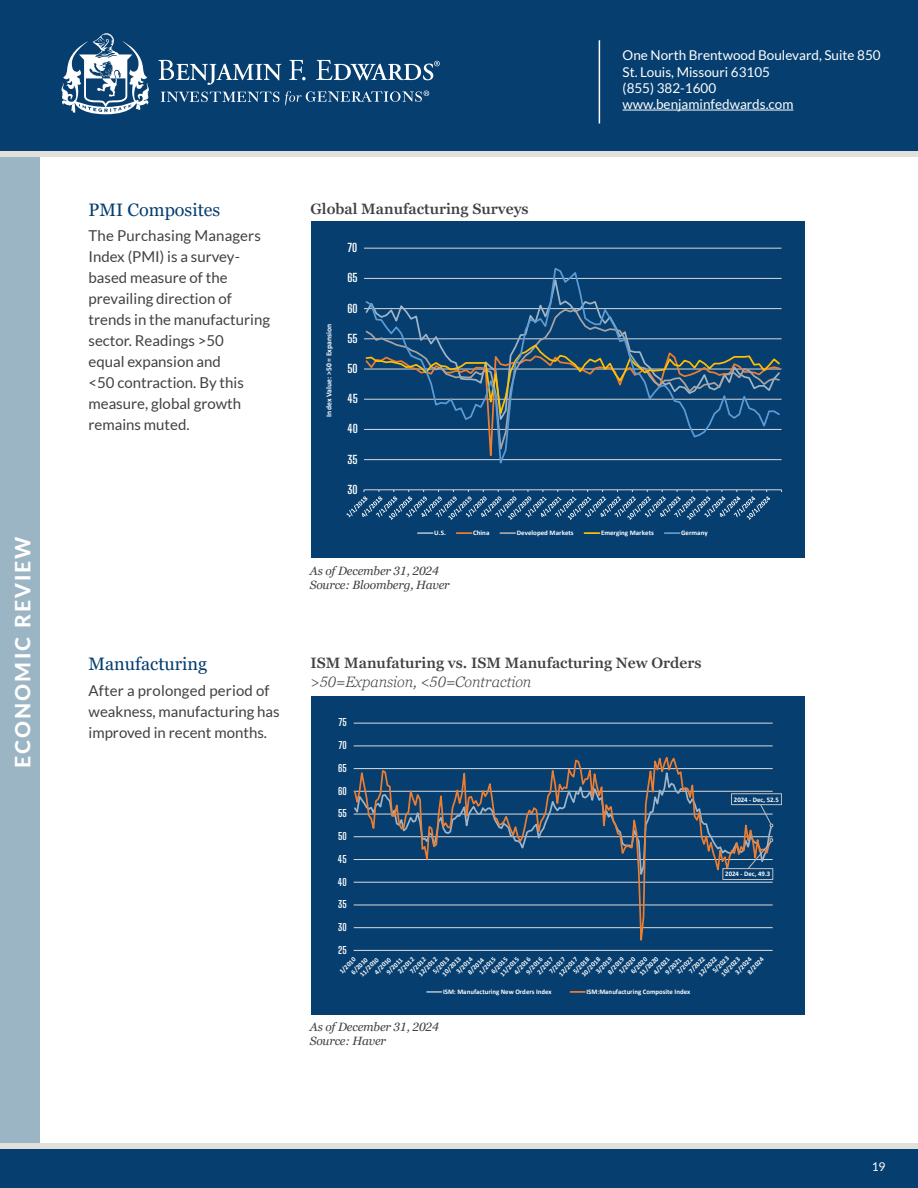
<style>
.page{position:relative;width:918px;height:1188px;background:#fff}
.page>*{position:absolute;margin:0;border:0;box-sizing:border-box;transform-origin:0 0}
.t1{font:800 21px "Lato";letter-spacing:.1em;color:#fff}
.t2{font:18px "Georgia Pro";color:#063e6f}
.t3{font:15px/21px "Lato";color:#414042}
.t4{font:600 15px "Georgia Pro";color:#414042}
.t5{font:italic 300 15px "Georgia Pro";color:#414042}
.t6{font:13.5px/16.2px "Lato";color:#fff}
.t7{font:italic 12px/13.5px "Georgia Pro";letter-spacing:-.015em;color:#414042}
.t8{font:12px "Lato";color:#fff}
.t9{font:700 11.55px "Big Shoulders Display";color:#fff}
.t10{font:700 10.05px "Big Shoulders Display";color:#fff}
.t11{font:700 7.8px "Calibri";color:#fff}
.t12{font:700 6.9px/8.7px "Calibri";color:#fff}
</style>
<div class="page">
<div style="left:311px;top:221px;width:494px;height:337px;background:#063e6f"></div>
<hr style="left:364px;top:459px;width:418px;height:1px;background:#d9d9d9">
<hr style="left:364px;top:429px;width:418px;height:1px;background:#d9d9d9">
<hr style="left:364px;top:248px;width:418px;height:1px;background:#d9d9d9">
<hr style="left:364px;top:490px;width:418px;height:1px;background:#d9d9d9">
<svg style="left:364px;top:268px;width:417px;height:196px"></svg>
<svg style="left:347px;top:490px;width:423px;height:30px"></svg>
<svg style="left:418px;top:532px;width:15px;height:2px"></svg>
<svg style="left:457px;top:532px;width:15px;height:2px"></svg>
<svg style="left:500px;top:532px;width:15px;height:2px"></svg>
<svg style="left:585px;top:532px;width:14px;height:2px"></svg>
<svg style="left:665px;top:532px;width:15px;height:2px"></svg>
<div style="left:311px;top:696px;width:494px;height:318px;background:#063e6f"></div>
<hr style="left:354px;top:746px;width:419px;height:1px;background:#d9d9d9">
<hr style="left:354px;top:723px;width:419px;height:1px;background:#d9d9d9">
<svg style="left:354px;top:756px;width:419px;height:195px"></svg>
<svg style="left:427px;top:991px;width:15px;height:2px"></svg>
<svg style="left:570px;top:991px;width:15px;height:2px"></svg>
<svg style="left:731px;top:793px;width:51px;height:35px"></svg>
<svg style="left:722px;top:838px;width:51px;height:42px"></svg>
<div style="left:0;top:155px;width:40px;height:995px;background:#9bb5c4"></div>
<div style="left:0;top:0;width:918px;height:151px;background:#063e6f"></div>
<hr style="left:623px;top:110px;width:170px;height:1px;background:#fff">
<hr style="left:599px;top:40px;width:1px;height:83px;background:#fff">
<div style="left:0;top:1148px;width:918px;height:40px;background:#063e6f"></div>
<div style="left:0;top:1144px;width:918px;height:5px;background:#e1e0db"></div>
<div style="left:0;top:151px;width:918px;height:5px;background:#e1e0db"></div>
<svg style="left:62px;top:33px;width:87px;height:81px"></svg>
<svg style="left:161px;top:92px;width:118px;height:10px"></svg>
<svg style="left:158px;top:60px;width:123px;height:25px"></svg>
<svg style="left:289px;top:60px;width:17px;height:20px"></svg>
<svg style="left:316px;top:60px;width:124px;height:20px"></svg>
<svg style="left:285px;top:91px;width:144px;height:15px"></svg>
<h1 class="t1" style="left:7px;top:768px;width:233px;rotate:-90deg">ECONOMIC REVIEW</h1>
<h3 class="t6" style="left:623px;top:47px;width:260px">One North Brentwood Boulevard, Suite 850<br>St. Louis, Missouri 63105<br>(855) 382-1600 www.benjaminfedwards.com</h3>
<h2 class="t2" style="left:89px;top:199px;width:133px">PMI Composites</h2>
<h3 class="t3" style="left:89px;top:225px;width:183px">The Purchasing Managers<br>Index (PMI) is a survey&shy;based measure of the prevailing direction of trends in the manufacturing sector. Readings &gt;50<br>equal expansion and<br>&lt;50 contraction. By this measure, global growth remains muted.</h3>
<h2 class="t2" style="left:89px;top:654px;width:120px">Manufacturing</h2>
<h3 class="t3" style="left:89px;top:680px;width:193px">After a prolonged period of weakness, manufacturing has improved in recent months.</h3>
<h3 class="t4" style="left:310px;top:200px;width:220px">Global Manufacturing Surveys</h3>
<h3 class="t9" style="left:347px;top:240px;width:11px">70</h3>
<h3 class="t9" style="left:347px;top:270px;width:12px">65</h3>
<p class="t11" style="left:323px;top:417px;width:94px;rotate:-90deg">Index Value: &gt;50 = Expansion</p>
<h3 class="t9" style="left:347px;top:300px;width:12px">60</h3>
<h3 class="t9" style="left:347px;top:330px;width:12px">55</h3>
<h3 class="t9" style="left:347px;top:361px;width:12px">50</h3>
<h3 class="t9" style="left:347px;top:391px;width:12px">45</h3>
<h3 class="t9" style="left:347px;top:421px;width:12px">40</h3>
<h3 class="t9" style="left:347px;top:451px;width:12px">35</h3>
<h3 class="t9" style="left:347px;top:482px;width:12px">30</h3>
<p class="t12" style="left:434px;top:528px;width:13px">U.S.</p>
<p class="t12" style="left:473px;top:528px;width:18px">China</p>
<p class="t12" style="left:517px;top:528px;width:58px">Developed Markets</p>
<p class="t12" style="left:601px;top:528px;width:54px">Emerging Markets</p>
<p class="t12" style="left:681px;top:528px;width:28px">Germany</p>
<h3 class="t7" style="left:310px;top:565px;width:141px">As of December 31, 2024<br>Source: Bloomberg, Haver</h3>
<h3 class="t4" style="left:310px;top:654px;width:393px">ISM Manufaturing vs. ISM Manufacturing New Orders</h3>
<h3 class="t5" style="left:310px;top:674px;width:222px">&gt;50=Expansion, &lt;50=Contraction</h3>
<h3 class="t10" style="left:338px;top:716px;width:10px">75</h3>
<h3 class="t10" style="left:339px;top:739px;width:10px">70</h3>
<h3 class="t10" style="left:338px;top:761px;width:10px">65</h3>
<h3 class="t10" style="left:338px;top:784px;width:10px">60</h3>
<h3 class="t10" style="left:338px;top:807px;width:10px">55</h3>
<h3 class="t10" style="left:338px;top:829px;width:10px">50</h3>
<h3 class="t10" style="left:338px;top:852px;width:10px">45</h3>
<h3 class="t10" style="left:338px;top:875px;width:10px">40</h3>
<h3 class="t10" style="left:338px;top:898px;width:10px">35</h3>
<h3 class="t10" style="left:338px;top:920px;width:10px">30</h3>
<h3 class="t10" style="left:338px;top:943px;width:10px">25</h3>
<p class="t12" style="left:734px;top:795px;width:46px">2024 - Dec, 52.5</p>
<p class="t12" style="left:725px;top:870px;width:46px">2024 - Dec, 49.3</p>
<p class="t12" style="left:710px;top:969px;width:22px;rotate:-46deg">5/2023</p>
<p class="t12" style="left:687px;top:969px;width:22px;rotate:-46deg">7/2022</p>
<p class="t12" style="left:637px;top:972px;width:25px;rotate:-46deg">11/2020</p>
<p class="t12" style="left:696px;top:972px;width:25px;rotate:-46deg">12/2022</p>
<p class="t12" style="left:440px;top:972px;width:25px;rotate:-46deg">10/2013</p>
<p class="t12" style="left:454px;top:970px;width:22px;rotate:-46deg">3/2014</p>
<p class="t12" style="left:594px;top:970px;width:22px;rotate:-46deg">3/2019</p>
<p class="t12" style="left:719px;top:972px;width:25px;rotate:-46deg">10/2023</p>
<p class="t12" style="left:623px;top:964px;width:22px;text-indent:-8px;rotate:-46deg">1/2020<br>6/2020</p>
<p class="t12" style="left:571px;top:970px;width:22px;rotate:-46deg">5/2018</p>
<p class="t12" style="left:343px;top:964px;width:22px;text-indent:-8px;rotate:-46deg">1/2010<br>6/2010</p>
<p class="t12" style="left:547px;top:970px;width:22px;rotate:-46deg">7/2017</p>
<p class="t12" style="left:396px;top:970px;width:22px;rotate:-46deg">2/2012</p>
<p class="t12" style="left:408px;top:970px;width:22px;rotate:-46deg">7/2012</p>
<p class="t12" style="left:416px;top:972px;width:25px;rotate:-46deg">12/2012</p>
<p class="t12" style="left:557px;top:972px;width:25px;rotate:-46deg">12/2017</p>
<p class="t12" style="left:675px;top:970px;width:22px;rotate:-46deg">2/2022</p>
<p class="t12" style="left:512px;top:970px;width:22px;rotate:-46deg">4/2016</p>
<p class="t12" style="left:524px;top:970px;width:22px;rotate:-46deg">9/2016</p>
<p class="t12" style="left:579px;top:972px;width:25px;rotate:-46deg">10/2018</p>
<p class="t12" style="left:489px;top:970px;width:22px;rotate:-46deg">6/2015</p>
<p class="t12" style="left:498px;top:972px;width:25px;rotate:-46deg">11/2015</p>
<p class="t12" style="left:431px;top:970px;width:22px;rotate:-46deg">5/2013</p>
<p class="t12" style="left:733px;top:970px;width:22px;rotate:-46deg">3/2024</p>
<p class="t12" style="left:745px;top:970px;width:22px;rotate:-46deg">8/2024</p>
<p class="t12" style="left:358px;top:972px;width:25px;rotate:-46deg">11/2010</p>
<p class="t12" style="left:372px;top:970px;width:22px;rotate:-46deg">4/2010</p>
<p class="t12" style="left:606px;top:970px;width:22px;rotate:-46deg">8/2019</p>
<p class="t12" style="left:651px;top:970px;width:22px;rotate:-46deg">4/2021</p>
<p class="t12" style="left:535px;top:970px;width:22px;rotate:-46deg">2/2017</p>
<p class="t12" style="left:477px;top:970px;width:22px;rotate:-46deg">1/2015</p>
<p class="t12" style="left:663px;top:970px;width:22px;rotate:-46deg">9/2021</p>
<p class="t12" style="left:466px;top:970px;width:22px;rotate:-46deg">8/2014</p>
<p class="t12" style="left:384px;top:970px;width:22px;rotate:-46deg">9/2011</p>
<p class="t12" style="left:443px;top:987px;width:110px">ISM: Manufacturing New Orders Index</p>
<p class="t12" style="left:587px;top:987px;width:105px">ISM:Manufacturing Composite Index</p>
<h3 class="t7" style="left:310px;top:1021px;width:131px">As of December 31, 2024<br>Source: Haver</h3>
<h3 class="t8" style="left:872px;top:1160px;width:15px">19</h3>
</div>
